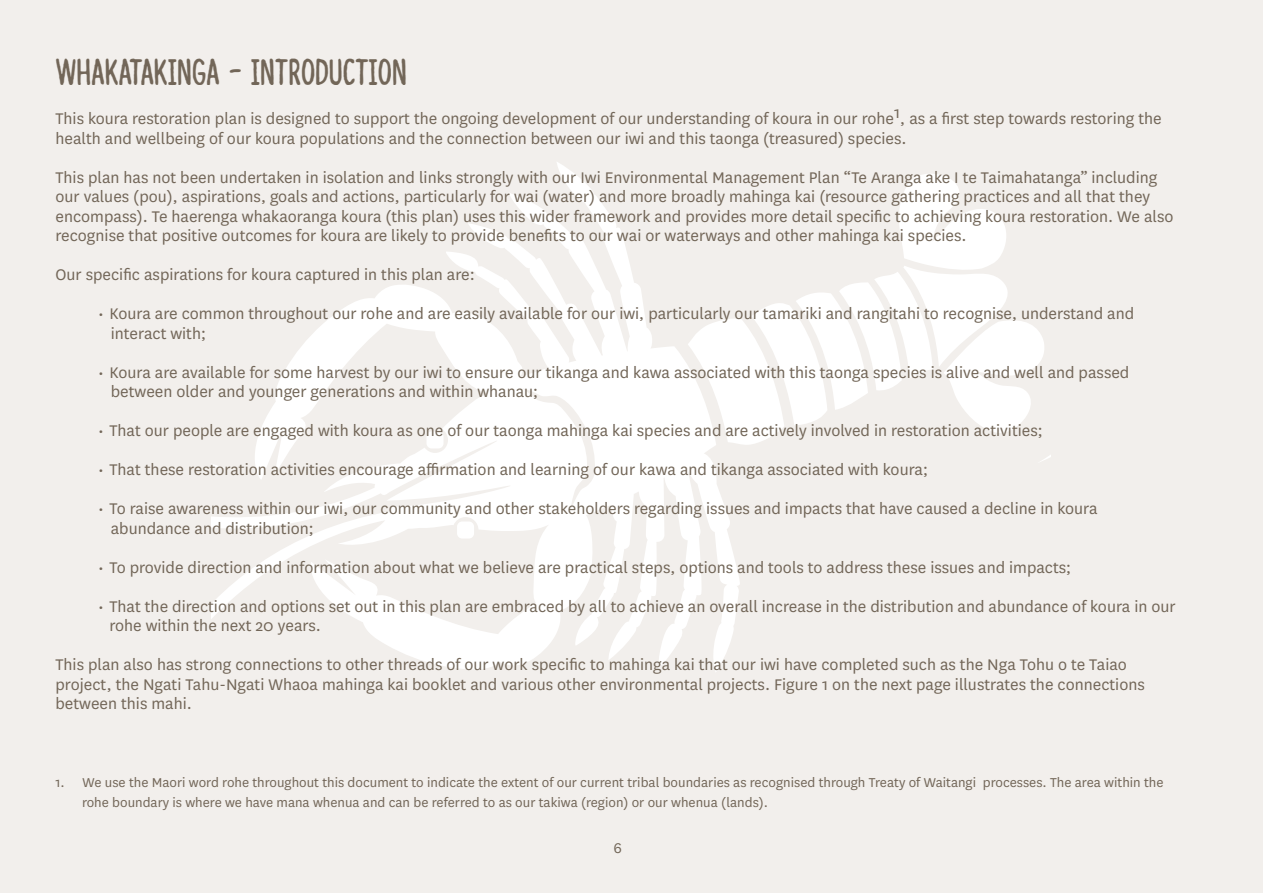
<style>
.page{position:relative;width:1263px;height:893px;background:#f2efec}
.page>*{position:absolute;margin:0;border:0;box-sizing:border-box;transform-origin:0 0}
.t1{font:37.5px "Lazingonasunnyafternoon";color:#726658}
.t2{font:18px/19.5px "National";color:#726658}
.t3{font:16.5px "National";color:#726658}
.t4{font:15px/19.5px "National";color:#726658}
</style>
<div class="page">
<svg style="left:212px;top:162px;width:528px;height:510px"></svg>
<svg style="left:212px;top:288px;width:17px;height:181px"></svg>
<svg style="left:688px;top:171px;width:362px;height:292px"></svg>
<h1 class="t1" style="left:56px;top:50px;width:353px">WHAKATAKINGA - INTRODUCTION</h1>
<p class="t2" style="left:56px;top:108px;width:1108px">This koura restoration plan is designed to support the ongoing development of our understanding of koura in our rohe1, as a first step towards restoring the health and wellbeing of our koura populations and the connection between our iwi and this taonga (treasured) species.</p>
<p class="t2" style="left:56px;top:167px;width:1119px">This plan has not been undertaken in isolation and links strongly with our Iwi Environmental Management Plan “Te Aranga ake I te Taimahatanga” including our values (pou), aspirations, goals and actions, particularly for wai (water) and more broadly mahinga kai (resource gathering practices and all that they encompass). Te haerenga whakaoranga koura (this plan) uses this wider framework and provides more detail specific to achieving koura restoration. We also recognise that positive outcomes for koura are likely to provide benefits to our wai or waterways and other mahinga kai species.</p>
<p class="t2" style="left:56px;top:264px;width:421px">Our specific aspirations for koura captured in this plan are:</p>
<p class="t2" style="left:111px;top:303px;width:1025px;text-indent:-13px">• Koura are common throughout our rohe and are easily available for our iwi, particularly our tamariki and rangitahi to recognise, understand and interact with;</p>
<p class="t2" style="left:111px;top:362px;width:1020px;text-indent:-13px">• Koura are available for some harvest by our iwi to ensure our tikanga and kawa associated with this taonga species is alive and well and passed between older and younger generations and within whanau;</p>
<p class="t2" style="left:98px;top:420px;width:946px">• That our people are engaged with koura as one of our taonga mahinga kai species and are actively involved in restoration activities;</p>
<p class="t2" style="left:98px;top:459px;width:832px">• That these restoration activities encourage affirmation and learning of our kawa and tikanga associated with koura;</p>
<p class="t2" style="left:111px;top:498px;width:988px;text-indent:-13px">• To raise awareness within our iwi, our community and other stakeholders regarding issues and impacts that have caused a decline in koura abundance and distribution;</p>
<p class="t2" style="left:98px;top:557px;width:975px">• To provide direction and information about what we believe are practical steps, options and tools to address these issues and impacts;</p>
<p class="t2" style="left:110px;top:596px;width:1068px;text-indent:-11px">• That the direction and options set out in this plan are embraced by all to achieve an overall increase in the distribution and abundance of koura in our rohe within the next 20 years.</p>
<p class="t2" style="left:56px;top:654px;width:1091px">This plan also has strong connections to other threads of our work specific to mahinga kai that our iwi have completed such as the Nga Tohu o te Taiao project, the Ngati Tahu-Ngati Whaoa mahinga kai booklet and various other environmental projects. Figure 1 on the next page illustrates the connections between this mahi.</p>
<p class="t4" style="left:82px;top:772px;width:1083px;text-indent:-27px">1. We use the Maori word rohe throughout this document to indicate the extent of our current tribal boundaries as recognised through Treaty of Waitangi processes. The area within the rohe boundary is where we have mana whenua and can be referred to as our takiwa (region) or our whenua (lands).</p>
<p class="t3" style="left:613px;top:837px;width:10px">6</p>
</div>
